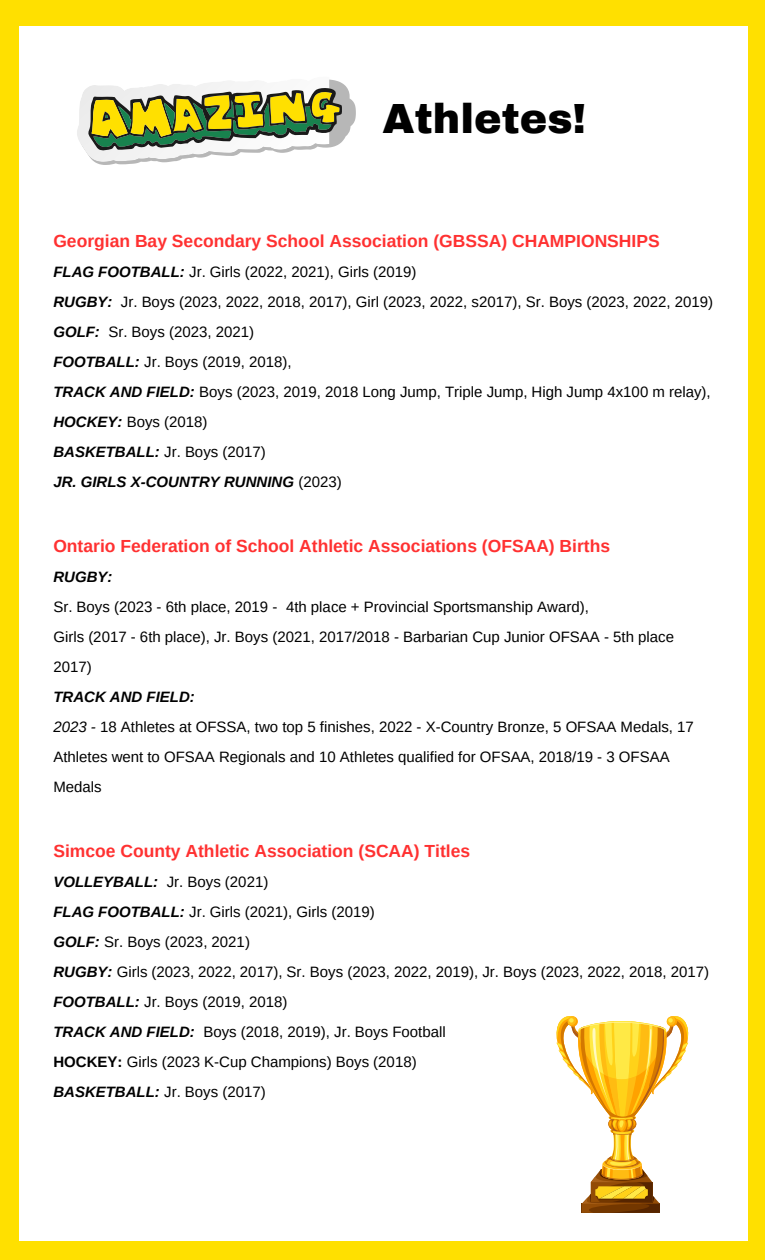
<style>
.page{position:relative;width:765px;height:1260px;background:#ffe000}
.page>*{position:absolute;margin:0;border:0;box-sizing:border-box;transform-origin:0 0}
.t1{font:900 41.25px "Archivo";color:#000}
.t2{font:700 17.5px "Arimo";color:#ff3131}
.t3{font:15px/30px "Arimo";color:#000}
.t4{font:italic 700 15px "Arimo";color:#000}
.s1{font-weight:700;font-style:italic}
.s2{font-weight:400;font-style:normal}
.s3{font-style:italic}
.s4{font-weight:700}
</style>
<div class="page">
<div style="left:20px;top:26px;width:728px;height:1214px;background:#fff"></div>
<svg style="left:79px;top:79px;width:277px;height:86px"></svg>
<svg style="left:556px;top:1016px;width:133px;height:197px"></svg>
<p class="t1" style="left:382px;top:97px;width:205px">Athletes!</p>
<p class="t2" style="left:53px;top:231px;width:608px">Georgian Bay Secondary School Association (GBSSA) CHAMPIONSHIPS</p>
<p class="t3" style="left:53px;top:257px;width:365px"><span class="s1">FLAG FOOTBALL:</span> Jr. Girls (2022, 2021), Girls (2019)</p>
<p class="t3" style="left:53px;top:287px;width:661px"><span class="s1">RUGBY:</span> Jr. Boys (2023, 2022, 2018, 2017), Girl (2023, 2022, s2017), Sr. Boys (2023, 2022, 2019)</p>
<p class="t3" style="left:53px;top:317px;width:202px"><span class="s1">GOLF:</span> Sr. Boys (2023, 2021)</p>
<p class="t3" style="left:53px;top:347px;width:240px"><span class="s1">FOOTBALL:</span> Jr. Boys (2019, 2018),</p>
<p class="t3" style="left:53px;top:377px;width:659px"><span class="s1">TRACK AND FIELD:</span> Boys (2023, 2019, 2018 Long Jump, Triple Jump, High Jump 4x100 m relay),</p>
<p class="t3" style="left:53px;top:407px;width:156px"><span class="s1">HOCKEY:</span> Boys (2018)</p>
<p class="t3" style="left:53px;top:437px;width:214px"><span class="s1">BASKETBALL:</span> Jr. Boys (2017)</p>
<p class="t4" style="left:53px;top:474px;width:290px">JR. GIRLS X-COUNTRY RUNNING <span class="s2">(2023)</span></p>
<p class="t2" style="left:53px;top:536px;width:558px">Ontario Federation of School Athletic Associations (OFSAA) Births</p>
<p class="t4" style="left:53px;top:568px;width:61px">RUGBY:</p>
<p class="t3" style="left:53px;top:592px;width:537px">Sr. Boys (2023 - 6th place, 2019 - 4th place + Provincial Sportsmanship Award),</p>
<p class="t3" style="left:53px;top:622px;width:622px">Girls (2017 - 6th place), Jr. Boys (2021, 2017/2018 - Barbarian Cup Junior OFSAA - 5th place<br>2017)</p>
<p class="t4" style="left:53px;top:688px;width:143px">TRACK AND FIELD:</p>
<p class="t3" style="left:53px;top:712px;width:642px"><span class="s3">2023 -</span> 18 Athletes at OFSSA, two top 5 finishes, 2022 - X-Country Bronze, 5 OFSAA Medals, 17<br>Athletes went to OFSAA Regionals and 10 Athletes qualified for OFSAA, 2018/19 - 3 OFSAA<br>Medals</p>
<p class="t2" style="left:53px;top:841px;width:418px">Simcoe County Athletic Association (SCAA) Titles</p>
<p class="t3" style="left:53px;top:866px;width:216px"><span class="s1">VOLLEYBALL:</span> Jr. Boys (2021)</p>
<p class="t3" style="left:53px;top:896px;width:323px"><span class="s1">FLAG FOOTBALL:</span> Jr. Girls (2021), Girls (2019)</p>
<p class="t3" style="left:53px;top:926px;width:198px"><span class="s1">GOLF:</span> Sr. Boys (2023, 2021)</p>
<p class="t3" style="left:53px;top:956px;width:657px"><span class="s1">RUGBY:</span> Girls (2023, 2022, 2017), Sr. Boys (2023, 2022, 2019), Jr. Boys (2023, 2022, 2018, 2017)</p>
<p class="t3" style="left:53px;top:986px;width:236px"><span class="s1">FOOTBALL:</span> Jr. Boys (2019, 2018)</p>
<p class="t3" style="left:53px;top:1016px;width:394px"><span class="s1">TRACK AND FIELD:</span> Boys (2018, 2019), Jr. Boys Football</p>
<p class="t3" style="left:53px;top:1046px;width:365px"><span class="s4">HOCKEY:</span> Girls (2023 K-Cup Champions) Boys (2018)</p>
<p class="t3" style="left:53px;top:1076px;width:214px"><span class="s1">BASKETBALL:</span> Jr. Boys (2017)</p>
</div>
